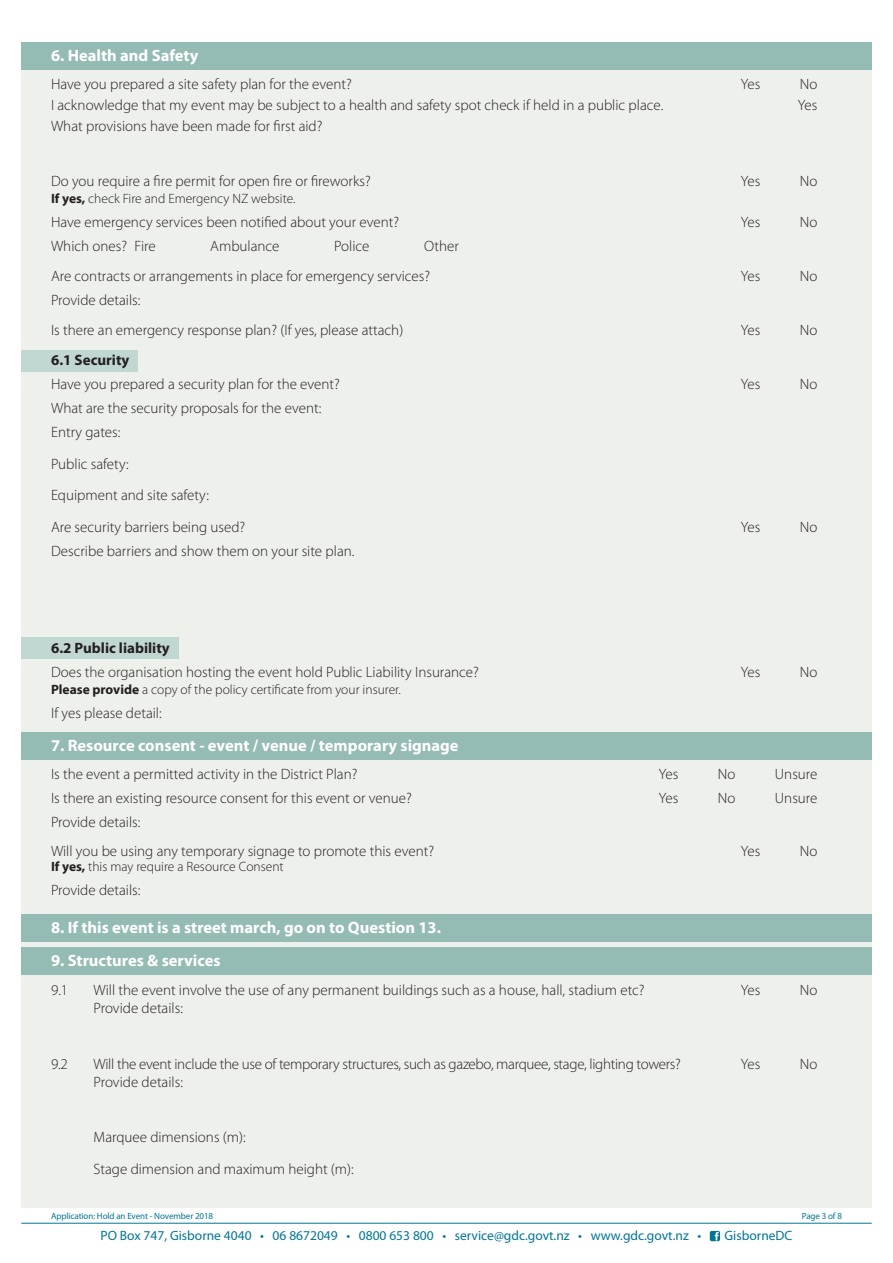
<style>
.page{position:relative;width:893px;height:1263px;background:#fff}
.page>*{position:absolute;margin:0;border:0;box-sizing:border-box;transform-origin:0 0}
.t1{font:700 16.5px "Myriad Pro";color:#fff}
.t2{font:300 15px/31.5px "Myriad Pro";color:#231f20}
.t3{font:300 15px "Myriad Pro";letter-spacing:-.02em;color:#231f20}
.t4{font:700 15px "Myriad Pro";color:#231f20}
.t5{font:300 13.5px "Myriad Pro";color:#231f20}
.t6{font:13.5px "Myriad Pro";color:#007697}
.t7{font:9px "Myriad Pro";letter-spacing:-.01em;color:#007697}
.s1{font-weight:700}
</style>
<div class="page">
<div style="left:21px;top:43px;width:851px;height:1165px;background:#eef0eb"></div>
<hr style="left:21px;top:1223px;width:851px;height:1px;background:#007697">
<svg style="left:710px;top:1231px;width:10px;height:10px"></svg>
<div style="left:21px;top:42px;width:851px;height:27px;background:#95bbb5"></div>
<div style="left:21px;top:350px;width:117px;height:21px;background:#c1d7d2"></div>
<div style="left:21px;top:638px;width:157px;height:21px;background:#c1d7d2"></div>
<div style="left:21px;top:732px;width:851px;height:27px;background:#95bbb5"></div>
<div style="left:21px;top:914px;width:851px;height:27px;background:#95bbb5"></div>
<div style="left:21px;top:947px;width:851px;height:28px;background:#95bbb5"></div>
<p class="t1" style="left:51px;top:45px;width:149px">6. Health and Safety</p>
<p class="t2" style="left:51px;top:68px;width:302px">Have you prepared a site safety plan for the event?</p>
<p class="t2" style="left:741px;top:68px;width:21px">Yes</p>
<p class="t2" style="left:800px;top:68px;width:19px">No</p>
<p class="t2" style="left:51px;top:89px;width:614px">I acknowledge that my event may be subject to a health and safety spot check if held in a public place.</p>
<p class="t2" style="left:798px;top:89px;width:21px">Yes</p>
<p class="t2" style="left:51px;top:110px;width:273px">What provisions have been made for first aid?</p>
<p class="t2" style="left:51px;top:165px;width:321px">Do you require a fire permit for open fire or fireworks?</p>
<p class="t2" style="left:741px;top:165px;width:21px">Yes</p>
<p class="t2" style="left:800px;top:165px;width:19px">No</p>
<p class="t5" style="left:51px;top:190px;width:246px"><span class="s1">If yes,</span> check Fire and Emergency NZ website.</p>
<p class="t2" style="left:51px;top:206px;width:350px">Have emergency services been notified about your event?</p>
<p class="t2" style="left:741px;top:206px;width:21px">Yes</p>
<p class="t2" style="left:800px;top:206px;width:19px">No</p>
<p class="t2" style="left:51px;top:230px;width:106px">Which ones? Fire</p>
<p class="t2" style="left:210px;top:230px;width:71px">Ambulance</p>
<p class="t2" style="left:334px;top:230px;width:37px">Police</p>
<p class="t2" style="left:51px;top:230px;width:409px;line-height:30px;text-indent:373px">Other<br>Are contracts or arrangements in place for emergency services?</p>
<p class="t2" style="left:741px;top:260px;width:21px">Yes</p>
<p class="t2" style="left:800px;top:260px;width:19px">No</p>
<p class="t2" style="left:51px;top:284px;width:354px;line-height:30px">Provide details:<br>Is there an emergency response plan? (If yes, please attach)</p>
<p class="t2" style="left:741px;top:314px;width:21px">Yes</p>
<p class="t2" style="left:800px;top:314px;width:19px">No</p>
<p class="t4" style="left:51px;top:351px;width:80px">6.1 Security</p>
<p class="t2" style="left:51px;top:368px;width:290px">Have you prepared a security plan for the event?</p>
<p class="t2" style="left:741px;top:368px;width:21px">Yes</p>
<p class="t2" style="left:800px;top:368px;width:19px">No</p>
<p class="t2" style="left:51px;top:396px;width:272px;line-height:24px">What are the security proposals for the event:<br>Entry gates:</p>
<p class="t2" style="left:51px;top:448px;width:196px">Public safety:<br>Equipment and site safety:<br>Are security barriers being used?</p>
<p class="t2" style="left:741px;top:511px;width:21px">Yes</p>
<p class="t2" style="left:800px;top:511px;width:19px">No</p>
<p class="t2" style="left:51px;top:535px;width:305px">Describe barriers and show them on your site plan.</p>
<p class="t4" style="left:51px;top:638px;width:120px">6.2 Public liability</p>
<p class="t2" style="left:51px;top:656px;width:429px">Does the organisation hosting the event hold Public Liability Insurance?</p>
<p class="t2" style="left:741px;top:656px;width:21px">Yes</p>
<p class="t2" style="left:800px;top:656px;width:19px">No</p>
<p class="t5" style="left:51px;top:681px;width:351px"><span class="s1">Please provide</span> a copy of the policy certificate from your insurer.</p>
<p class="t2" style="left:51px;top:697px;width:112px">If yes please detail:</p>
<p class="t1" style="left:51px;top:735px;width:409px">7. Resource consent - event / venue / temporary signage</p>
<p class="t2" style="left:51px;top:758px;width:308px">Is the event a permitted activity in the District Plan?</p>
<p class="t2" style="left:659px;top:758px;width:21px">Yes</p>
<p class="t2" style="left:718px;top:758px;width:19px">No</p>
<p class="t2" style="left:775px;top:758px;width:44px">Unsure</p>
<p class="t2" style="left:51px;top:782px;width:362px">Is there an existing resource consent for this event or venue?</p>
<p class="t2" style="left:659px;top:782px;width:21px">Yes</p>
<p class="t2" style="left:718px;top:782px;width:19px">No</p>
<p class="t2" style="left:775px;top:782px;width:44px">Unsure</p>
<p class="t2" style="left:51px;top:808px;width:385px;line-height:28.5px">Provide details:<br>Will you be using any temporary signage to promote this event?</p>
<p class="t2" style="left:741px;top:835px;width:21px">Yes</p>
<p class="t2" style="left:800px;top:835px;width:19px">No</p>
<p class="t5" style="left:51px;top:858px;width:234px"><span class="s1">If yes,</span> this may require a Resource Consent</p>
<p class="t2" style="left:51px;top:874px;width:91px">Provide details:</p>
<p class="t1" style="left:51px;top:916px;width:392px">8. If this event is a street march, go on to Question 13.</p>
<p class="t1" style="left:51px;top:950px;width:171px">9. Structures &amp; services</p>
<p class="t2" style="left:51px;top:973px;width:19px">9.1</p>
<p class="t2" style="left:94px;top:973px;width:553px">Will the event involve the use of any permanent buildings such as a house, hall, stadium etc?</p>
<p class="t2" style="left:741px;top:973px;width:21px">Yes</p>
<p class="t2" style="left:800px;top:973px;width:19px">No</p>
<p class="t2" style="left:94px;top:991px;width:91px">Provide details:</p>
<p class="t2" style="left:51px;top:1048px;width:18px">9.2</p>
<p class="t3" style="left:94px;top:1055px;width:589px">Will the event include the use of temporary structures, such as gazebo, marquee, stage, lighting towers?</p>
<p class="t2" style="left:741px;top:1048px;width:21px">Yes</p>
<p class="t2" style="left:800px;top:1048px;width:19px">No</p>
<p class="t2" style="left:94px;top:1066px;width:91px">Provide details:</p>
<p class="t2" style="left:94px;top:1121px;width:262px">Marquee dimensions (m):<br>Stage dimension and maximum height (m):</p>
<p class="t7" style="left:51px;top:1210px;width:164px">Application: Hold an Event - November 2018</p>
<p class="t7" style="left:802px;top:1210px;width:42px">Page 3 of 8</p>
<p class="t6" style="left:101px;top:1227px;width:602px">PO Box 747, Gisborne 4040 • 06 8672049 • 0800 653 800 • service@gdc.govt.nz • www.gdc.govt.nz •</p>
<p class="t6" style="left:724px;top:1227px;width:69px">GisborneDC</p>
</div>
